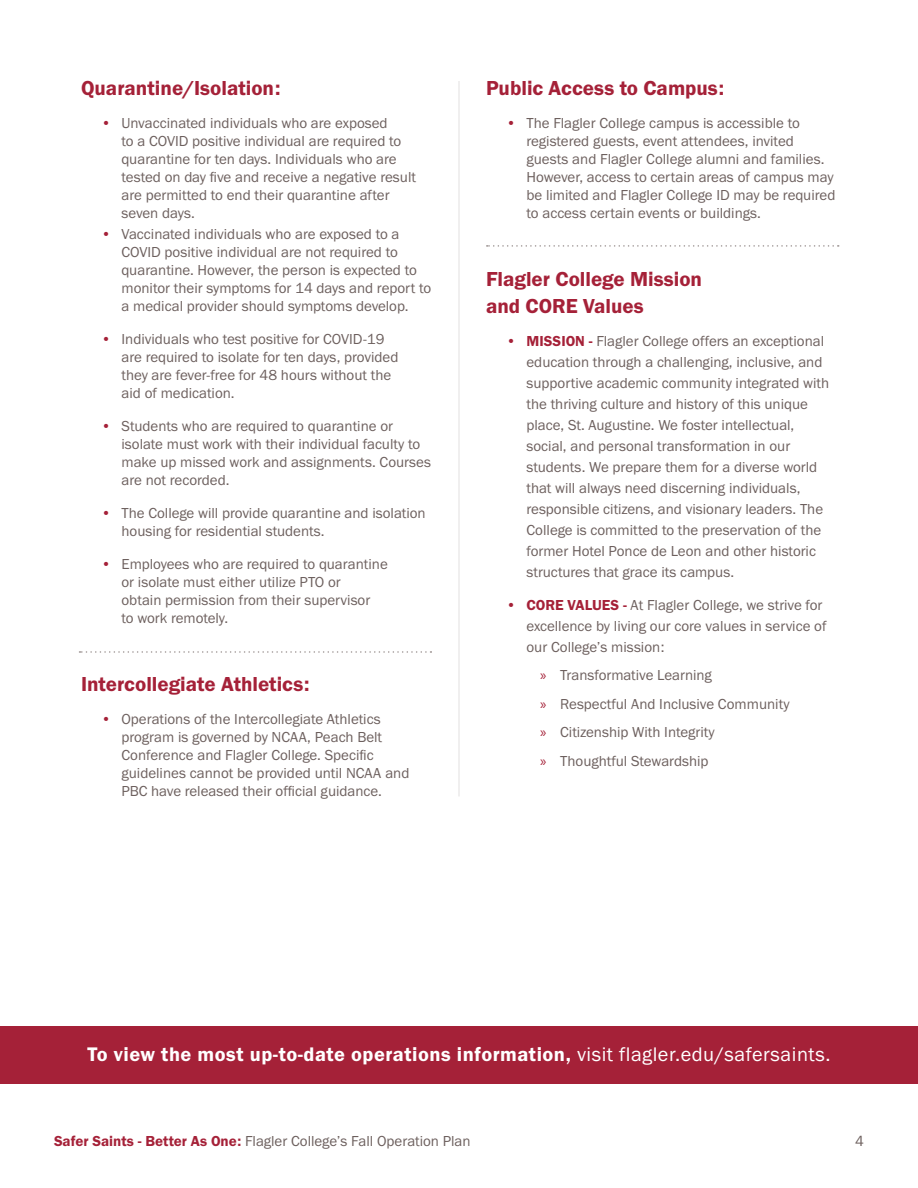
<style>
.page{position:relative;width:918px;height:1188px;background:#fff}
.page>*{position:absolute;margin:0;border:0;box-sizing:border-box;transform-origin:0 0}
.Body{font:21px/27px "Franklin Gothic URW Dem";color:#a52138}
.t1{font:20.4px "Franklin Gothic URW Dem";letter-spacing:.025em;color:#fff}
.t2{font:15px/18px "Franklin Gothic URW Boo";color:#6d605e}
.s1{color:#a52138}
.s2{font-family:"Franklin Gothic URW Dem";color:#a52138}
.s3{font-family:"Myriad Pro";color:#a52138}
.s4{font-family:"Franklin Gothic URW Boo"}
</style>
<div class="page">
<hr style="left:459px;top:81px;width:1px;height:715px;background:#6d605e">
<svg style="left:487px;top:245px;width:352px;height:2px"></svg>
<svg style="left:80px;top:651px;width:351px;height:2px"></svg>
<div style="left:0;top:1026px;width:918px;height:57px;background:#a52138"></div>
<p class="Body" style="left:81px;top:74px;width:201px">Quarantine/Isolation:</p>
<p class="t2" style="left:122px;top:114px;width:296px;text-indent:-20px"><span class="s1">•</span> Unvaccinated individuals who are exposed<br>to a COVID positive individual are required to quarantine for ten days. Individuals who are tested on day five and receive a negative result are permitted to end their quarantine after seven days.</p>
<p class="t2" style="left:122px;top:225px;width:311px;text-indent:-20px"><span class="s1">•</span> Vaccinated individuals who are exposed to a COVID positive individual are not required to quarantine. However, the person is expected to monitor their symptoms for 14 days and report to a medical provider should symptoms develop.</p>
<p class="t2" style="left:122px;top:330px;width:278px;text-indent:-20px"><span class="s1">•</span> Individuals who test positive for COVID-19 are required to isolate for ten days, provided they are fever-free for 48 hours without the aid of medication.</p>
<p class="t2" style="left:122px;top:417px;width:311px;text-indent:-20px"><span class="s1">•</span> Students who are required to quarantine or isolate must work with their individual faculty to make up missed work and assignments. Courses are not recorded.</p>
<p class="t2" style="left:122px;top:504px;width:306px;text-indent:-20px"><span class="s1">•</span> The College will provide quarantine and isolation housing for residential students.</p>
<p class="t2" style="left:122px;top:555px;width:268px;text-indent:-20px"><span class="s1">•</span> Employees who are required to quarantine or isolate must either utilize PTO or<br>obtain permission from their supervisor<br>to work remotely.</p>
<p class="Body" style="left:81px;top:670px;width:230px">Intercollegiate Athletics:</p>
<p class="t2" style="left:122px;top:709px;width:289px;text-indent:-20px"><span class="s1">•</span> Operations of the Intercollegiate Athletics program is governed by NCAA, Peach Belt Conference and Flagler College. Specific guidelines cannot be provided until NCAA and PBC have released their official guidance.</p>
<p class="Body" style="left:486px;top:74px;width:240px">Public Access to Campus:</p>
<p class="t2" style="left:526px;top:114px;width:310px;text-indent:-20px"><span class="s1">•</span> The Flagler College campus is accessible to registered guests, event attendees, invited guests and Flagler College alumni and families.<br>However, access to certain areas of campus may be limited and Flagler College ID may be required to access certain events or buildings.</p>
<p class="Body" style="left:486px;top:265px;width:218px">Flagler College Mission and CORE Values</p>
<p class="t2" style="left:526px;top:330px;width:304px;line-height:21px;text-indent:-20px"><span class="s2">• MISSION -</span> Flagler College offers an exceptional education through a challenging, inclusive, and supportive academic community integrated with the thriving culture and history of this unique place, St. Augustine. We foster intellectual, social, and personal transformation in our students. We prepare them for a diverse world that will always need discerning individuals, responsible citizens, and visionary leaders. The College is committed to the preservation of the former Hotel Ponce de Leon and other historic structures that grace its campus.</p>
<p class="t2" style="left:526px;top:594px;width:302px;line-height:21px;text-indent:-20px"><span class="s2">• CORE VALUES -</span> At Flagler College, we strive for excellence by living our core values in service of our College’s mission:</p>
<p class="t2" style="left:540px;top:666px;width:173px"><span class="s3">»</span> Transformative Learning</p>
<p class="t2" style="left:540px;top:694px;width:251px"><span class="s3">»</span> Respectful And Inclusive Community</p>
<p class="t2" style="left:540px;top:723px;width:176px"><span class="s3">»</span> Citizenship With Integrity</p>
<p class="t2" style="left:540px;top:751px;width:170px"><span class="s3">»</span> Thoughtful Stewardship</p>
<p class="t1" style="left:87px;top:1042px;width:745px">To view the most up-to-date operations information, <span class="s4">visit flagler.edu/safersaints.</span></p>
<p class="t2" style="left:54px;top:1132px;width:418px"><span class="s2">Safer Saints - Better As One:</span> Flagler College’s Fall Operation Plan</p>
<p class="t2" style="left:855px;top:1132px;width:10px">4</p>
</div>
